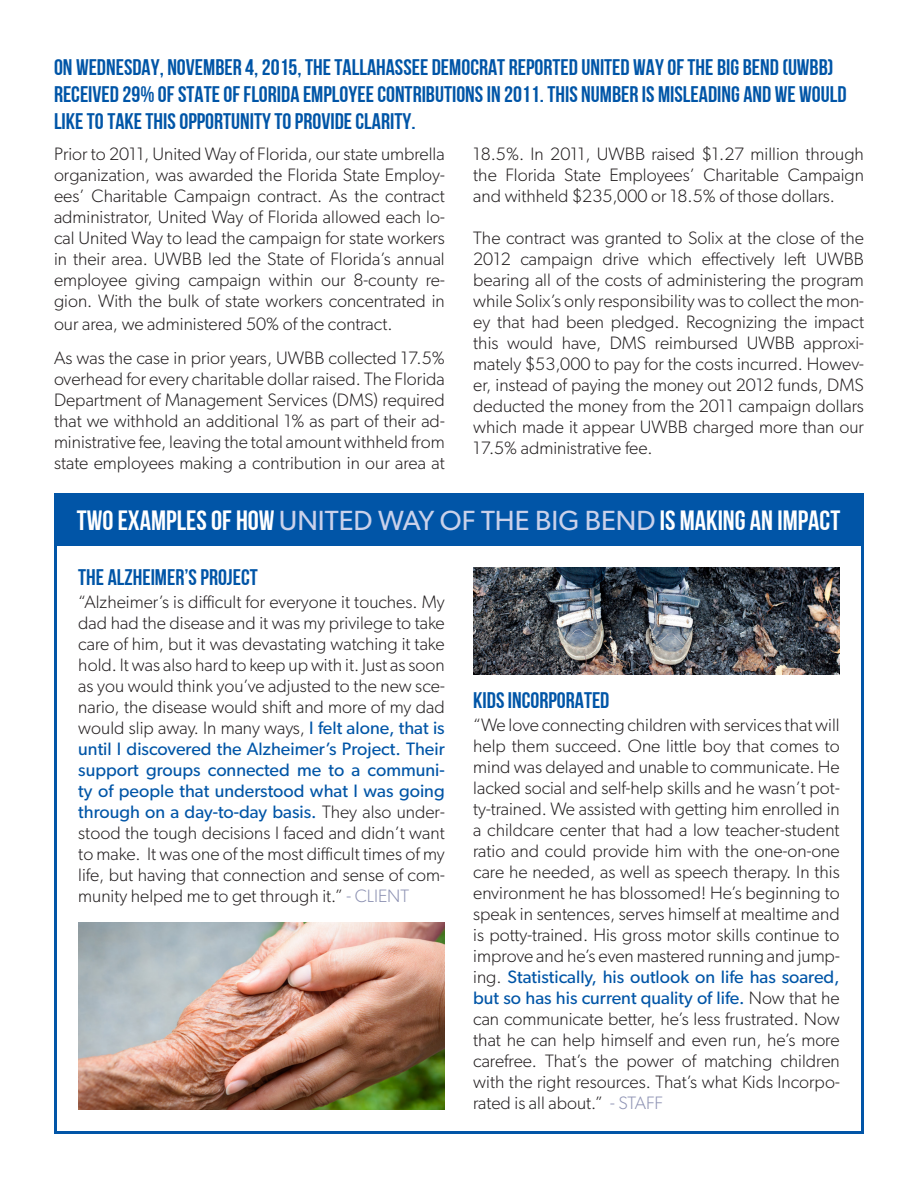
<style>
.page{position:relative;width:918px;height:1188px;background:#fff}
.page>*{position:absolute;margin:0;border:0;box-sizing:border-box;transform-origin:0 0}
.t1{font:27.75px "Bebas Neue";color:#fff}
.t2{font:22.5px/27px "Bebas Neue";color:#0055a7}
.t3{font:300 18px/21px "Gibson";color:#231f20;text-align:justify}
.s1{font-family:"Gibson";color:#cad1ea}
.s2{font-weight:400;color:#0155a7}
.s3{color:#8c91b2}
</style>
<div class="page">
<div style="left:54px;top:494px;width:810px;height:52px;background:#0155a7"></div>
<div style="left:54px;top:501px;width:810px;height:633px;border:3px solid #0155a7"></div>
<img style="left:473px;top:567px;width:367px;height:108px">
<img style="left:78px;top:923px;width:367px;height:186px">
<p class="t2" style="left:54px;top:53px;width:794px">ON WEDNESDAY, NOVEMBER 4, 2015, THE TALLAHASSEE DEMOCRAT REPORTED UNITED WAY OF THE BIG BEND (UWBB)<br>RECEIVED 29% OF STATE OF FLORIDA EMPLOYEE CONTRIBUTIONS IN 2011. THIS NUMBER IS MISLEADING AND WE WOULD<br>LIKE TO TAKE THIS OPPORTUNITY TO PROVIDE CLARITY.</p>
<p class="t3" style="left:54px;top:144px;width:392px">Prior to 2011, United Way of Florida, our state umbrella organization, was awarded the Florida State Employ&shy;ees’ Charitable Campaign contract. As the contract administrator, United Way of Florida allowed each lo&shy;cal United Way to lead the campaign for state workers in their area. UWBB led the State of Florida’s annual employee giving campaign within our 8-county re&shy;gion. With the bulk of state workers concentrated in our area, we administered 50% of the contract.</p>
<p class="t3" style="left:54px;top:348px;width:392px">As was the case in prior years, UWBB collected 17.5% overhead for every charitable dollar raised. The Florida Department of Management Services (DMS) required that we withhold an additional 1% as part of their ad&shy;ministrative fee, leaving the total amount withheld from state employees making a contribution in our area at</p>
<p class="t3" style="left:473px;top:144px;width:392px">18.5%. In 2011, UWBB raised $1.27 million through the Florida State Employees’ Charitable Campaign and withheld $235,000 or 18.5% of those dollars.</p>
<p class="t3" style="left:473px;top:228px;width:392px">The contract was granted to Solix at the close of the 2012 campaign drive which effectively left UWBB bearing all of the costs of administering the program while Solix’s only responsibility was to collect the mon&shy;ey that had been pledged. Recognizing the impact this would have, DMS reimbursed UWBB approxi&shy;mately $53,000 to pay for the costs incurred. Howev&shy;er, instead of paying the money out 2012 funds, DMS deducted the money from the 2011 campaign dollars which made it appear UWBB charged more than our 17.5% administrative fee.</p>
<p class="t1" style="left:77px;top:505px;width:765px">TWO EXAMPLES OF HOW <span class="s1">UNITED WAY OF THE BIG BEND</span> IS MAKING AN IMPACT</p>
<p class="t2" style="left:78px;top:563px;width:181px">THE ALZHEIMER’S PROJECT</p>
<p class="t3" style="left:78px;top:591px;width:368px">“Alzheimer’s is difficult for everyone it touches. My dad had the disease and it was my privilege to take care of him, but it was devastating watching it take hold. It was also hard to keep up with it. Just as soon as you would think you’ve adjusted to the new sce&shy;nario, the disease would shift and more of my dad would slip away. In many ways, <span class="s2">I felt alone, that is until I discovered the Alzheimer’s Project. Their support groups connected me to a communi&shy;ty of people that understood what I was going through on a day-to-day basis.</span> They also under&shy;stood the tough decisions I faced and didn’t want to make. It was one of the most difficult times of my life, but having that connection and sense of com&shy;munity helped me to get through it.” <span class="s3">- CLIENT</span></p>
<p class="t2" style="left:473px;top:686px;width:138px">KIDS INCORPORATED</p>
<p class="t3" style="left:473px;top:714px;width:368px">“We love connecting children with services that will help them succeed. One little boy that comes to mind was delayed and unable to communicate. He lacked social and self-help skills and he wasn’t pot&shy;ty-trained. We assisted with getting him enrolled in a childcare center that had a low teacher-student ratio and could provide him with the one-on-one care he needed, as well as speech therapy. In this environment he has blossomed! He’s beginning to speak in sentences, serves himself at mealtime and is potty-trained. His gross motor skills continue to improve and he’s even mastered running and jump&shy;ing. <span class="s2">Statistically, his outlook on life has soared, but so has his current quality of life.</span> Now that he can communicate better, he’s less frustrated. Now that he can help himself and even run, he’s more carefree. That’s the power of matching children with the right resources. That’s what Kids Incorpo&shy;rated is all about.” <span class="s3">- STAFF</span></p>
</div>
